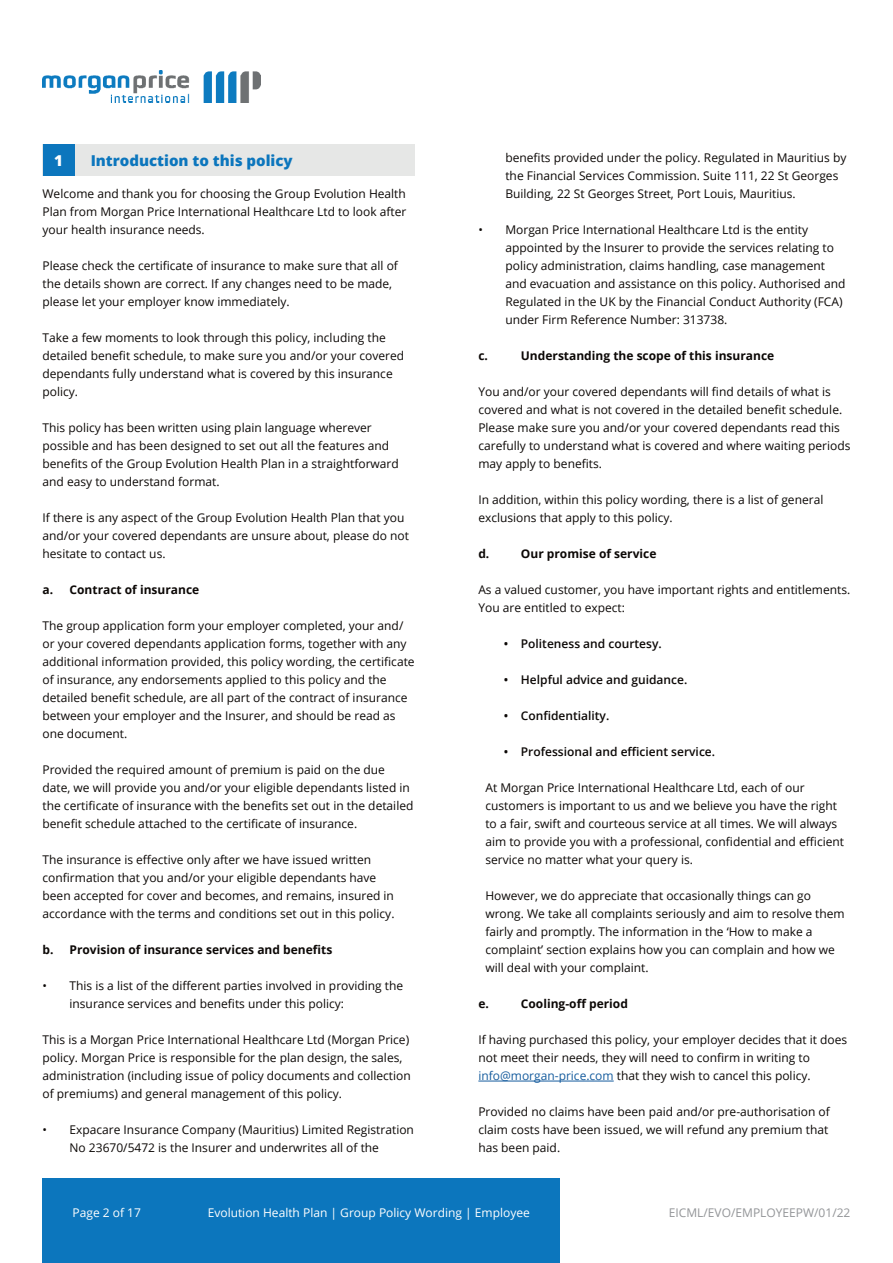
<style>
.page{position:relative;width:893px;height:1263px;background:#fff}
.page>*{position:absolute;margin:0;border:0;box-sizing:border-box;transform-origin:0 0}
.t1{font:800 15px "Open Sans";color:#0c76bd}
.t2{font:800 15px "Open Sans";color:#fff}
.Main_text_body{font:12px/18px "Open Sans";color:#0c0806}
.abc_subheading{font:12px/18px "Open Sans";color:#0c0806}
.Paragraph{font:12px/18px "Open Sans";color:#0c0806}
.Bullet{font:12px/18px "Open Sans";color:#0c0806}
.t3{font:700 12px "Open Sans";color:#0c0806}
.t4{font:600 12px "Open Sans";color:#0c0806}
.t5{font:12px "Open Sans";color:#fff}
.t6{font:12px "Open Sans";color:#939598}
.s1{color:#175d9e}
</style>
<div class="page">
<div style="left:43px;top:1178px;width:517px;height:85px;background:#0c76bd"></div>
<img style="left:43px;top:70px;width:218px;height:32px">
<div style="left:43px;top:144px;width:372px;height:32px;background:#e6e7e6"></div>
<div style="left:43px;top:144px;width:31px;height:32px;background:#0c76bd"></div>
<hr style="left:478px;top:1081px;width:136px;height:1px;background:#175d9e">
<p class="t2" style="left:54px;top:149px;width:10px">1</p>
<p class="t1" style="left:91px;top:149px;width:204px">Introduction to this policy</p>
<p class="Paragraph" style="left:43px;top:184px;width:365px;text-align:justify">Welcome and thank you for choosing the Group Evolution Health Plan from Morgan Price International Healthcare Ltd to look after your health insurance needs.</p>
<p class="Paragraph" style="left:43px;top:256px;width:357px">Please check the certificate of insurance to make sure that all of the details shown are correct. If any changes need to be made, please let your employer know immediately.</p>
<p class="Paragraph" style="left:43px;top:328px;width:363px">Take a few moments to look through this policy, including the detailed benefit schedule, to make sure you and/or your covered dependants fully understand what is covered by this insurance policy.</p>
<p class="Paragraph" style="left:43px;top:418px;width:358px">This policy has been written using plain language wherever possible and has been designed to set out all the features and benefits of the Group Evolution Health Plan in a straightforward and easy to understand format.</p>
<p class="Paragraph" style="left:43px;top:508px;width:368px">If there is any aspect of the Group Evolution Health Plan that you and/or your covered dependants are unsure about, please do not hesitate to contact us.</p>
<p class="t3" style="left:43px;top:581px;width:158px">a. Contract of insurance</p>
<p class="abc_subheading" style="left:43px;top:616px;width:374px">The group application form your employer completed, your and/ or your covered dependants application forms, together with any additional information provided, this policy wording, the certificate of insurance, any endorsements applied to this policy and the detailed benefit schedule, are all part of the contract of insurance between your employer and the Insurer, and should be read as one document.</p>
<p class="Main_text_body" style="left:43px;top:760px;width:372px">Provided the required amount of premium is paid on the due date, we will provide you and/or your eligible dependants listed in the certificate of insurance with the benefits set out in the detailed benefit schedule attached to the certificate of insurance.</p>
<p class="Main_text_body" style="left:43px;top:850px;width:354px">The insurance is effective only after we have issued written confirmation that you and/or your eligible dependants have been accepted for cover and becomes, and remains, insured in accordance with the terms and conditions set out in this policy.</p>
<p class="t3" style="left:43px;top:941px;width:291px">b. Provision of insurance services and benefits</p>
<p class="abc_subheading" style="left:70px;top:976px;width:335px;text-indent:-27px">• This is a list of the different parties involved in providing the insurance services and benefits under this policy:</p>
<p class="Main_text_body" style="left:43px;top:1030px;width:370px">This is a Morgan Price International Healthcare Ltd (Morgan Price) policy. Morgan Price is responsible for the plan design, the sales, administration (including issue of policy documents and collection of premiums) and general management of this policy.</p>
<p class="abc_subheading" style="left:70px;top:1120px;width:346px;text-indent:-27px">• Expacare Insurance Company (Mauritius) Limited Registration<br>No 23670/5472 is the Insurer and underwrites all of the</p>
<p class="abc_subheading" style="left:505px;top:148px;width:342px">benefits provided under the policy. Regulated in Mauritius by the Financial Services Commission. Suite 111, 22 St Georges<br>Building, 22 St Georges Street, Port Louis, Mauritius.</p>
<p class="abc_subheading" style="left:505px;top:220px;width:341px;text-indent:-27px">• Morgan Price International Healthcare Ltd is the entity appointed by the Insurer to provide the services relating to policy administration, claims handling, case management and evacuation and assistance on this policy. Authorised and Regulated in the UK by the Financial Conduct Authority (FCA) under Firm Reference Number: 313738.</p>
<p class="t3" style="left:478px;top:347px;width:11px">c.</p>
<p class="t3" style="left:521px;top:347px;width:255px">Understanding the scope of this insurance</p>
<p class="Main_text_body" style="left:478px;top:382px;width:374px">You and/or your covered dependants will find details of what is covered and what is not covered in the detailed benefit schedule.<br>Please make sure you and/or your covered dependants read this carefully to understand what is covered and where waiting periods may apply to benefits.</p>
<p class="Main_text_body" style="left:478px;top:490px;width:346px">In addition, within this policy wording, there is a list of general exclusions that apply to this policy.</p>
<p class="t3" style="left:478px;top:545px;width:13px">d.</p>
<p class="t3" style="left:521px;top:545px;width:137px">Our promise of service</p>
<p class="Main_text_body" style="left:478px;top:580px;width:373px">As a valued customer, you have important rights and entitlements.<br>You are entitled to expect:</p>
<p class="t4" style="left:504px;top:635px;width:159px">• Politeness and courtesy.</p>
<p class="t4" style="left:504px;top:671px;width:185px">• Helpful advice and guidance.</p>
<p class="t4" style="left:504px;top:707px;width:107px">• Confidentiality.</p>
<p class="t4" style="left:504px;top:743px;width:213px">• Professional and efficient service.</p>
<p class="Bullet" style="left:485px;top:778px;width:360px">At Morgan Price International Healthcare Ltd, each of our customers is important to us and we believe you have the right to a fair, swift and courteous service at all times. We will always aim to provide you with a professional, confidential and efficient service no matter what your query is.</p>
<p class="Bullet" style="left:485px;top:886px;width:361px">However, we do appreciate that occasionally things can go wrong. We take all complaints seriously and aim to resolve them fairly and promptly. The information in the ‘How to make a complaint’ section explains how you can complain and how we will deal with your complaint.</p>
<p class="t3" style="left:478px;top:995px;width:12px">e.</p>
<p class="t3" style="left:521px;top:995px;width:109px">Cooling-off period</p>
<p class="Main_text_body" style="left:478px;top:1030px;width:370px">If having purchased this policy, your employer decides that it does not meet their needs, they will need to confirm in writing to <span class="s1">info@morgan-price.com</span> that they wish to cancel this policy.</p>
<p class="Main_text_body" style="left:478px;top:1102px;width:353px">Provided no claims have been paid and/or pre-authorisation of claim costs have been issued, we will refund any premium that has been paid.</p>
<p class="t5" style="left:73px;top:1204px;width:70px">Page 2 of 17</p>
<p class="t5" style="left:208px;top:1204px;width:324px">Evolution Health Plan | Group Policy Wording | Employee</p>
<p class="t6" style="left:669px;top:1204px;width:183px">EICML/EVO/EMPLOYEEPW/01/22</p>
</div>
